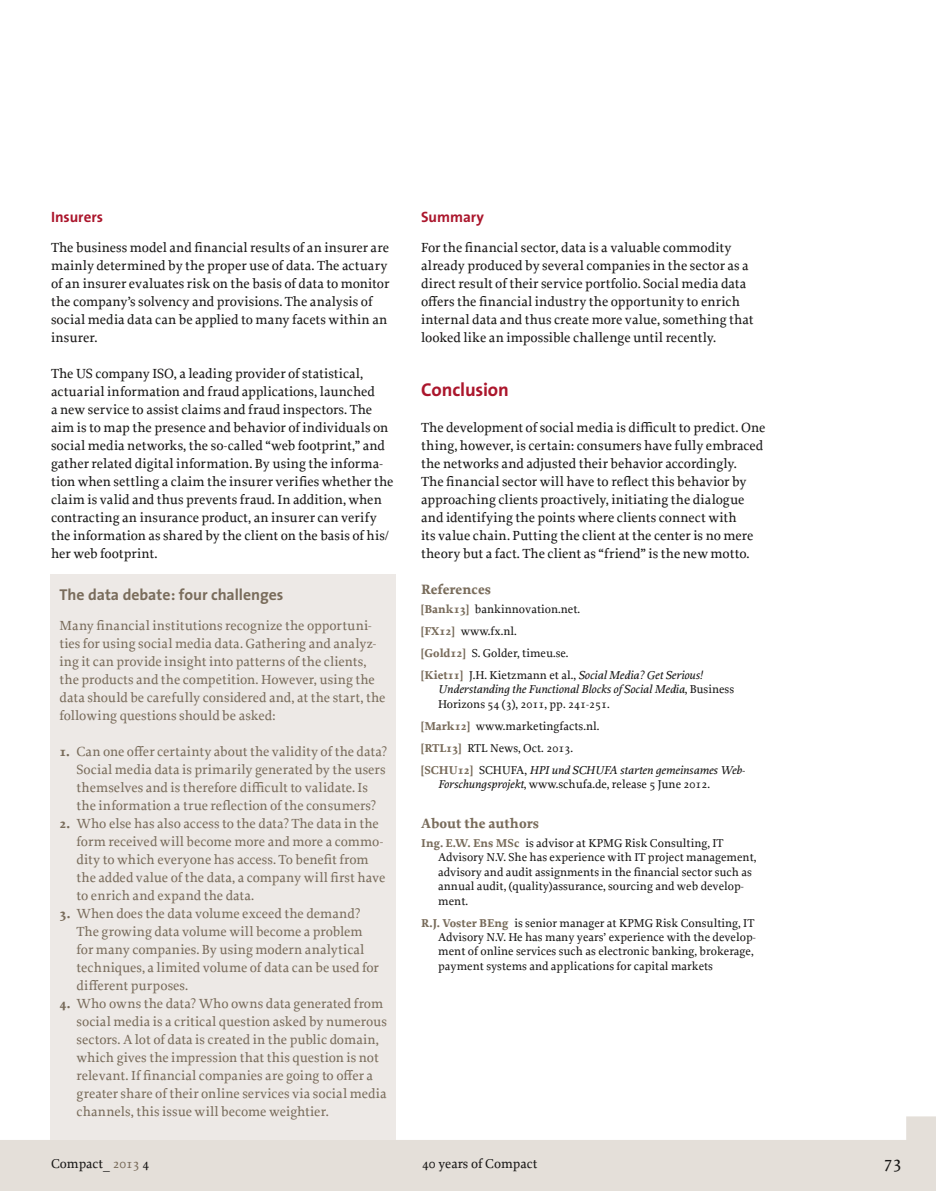
<style>
.page{position:relative;width:936px;height:1191px;background:#fff}
.page>*{position:absolute;margin:0;border:0;box-sizing:border-box;transform-origin:0 0}
.t1{font:700 18.75px "The Sans";letter-spacing:-.005em;color:#ab162c}
.t2{font:500 18px "Proforma";color:#181716}
.t3{font:700 15.75px "The Sans";color:#796c5b}
.t4{font:700 15px "The Sans";letter-spacing:-.005em;color:#ab162c}
.t5{font:700 14.25px "Proforma";color:#796c5b}
.t6{font:500 13.8px/18px "Proforma";letter-spacing:.005em;color:#181716}
.t7{font:500 13.8px/18px "Proforma";color:#796c5b}
.t8{font:500 13.5px "Proforma";color:#181716}
.t9{font:500 12px/14.4px "Proforma";color:#181716}
.t10{font:italic 500 12px/14.4px "Proforma";color:#181716}
.s1{font-weight:700}
.s2{font-weight:700;color:#796c5b}
.s3{font-style:italic}
.s4{font-style:normal}
.s5{color:#796c5b}
</style>
<div class="page">
<svg style="left:0;top:1116px;width:935px;height:75px;fill:#e4dfd9"></svg>
<div style="left:50px;top:574px;width:345px;height:566px;background:#ede9e6"></div>
<p class="t4" style="left:51px;top:204px;width:54px">Insurers</p>
<p class="t6" style="left:51px;top:238px;width:340px">The business model and financial results of an insurer are mainly determined by the proper use of data. The actuary of an insurer evaluates risk on the basis of data to monitor the company’s solvency and provisions. The analysis of social media data can be applied to many facets within an insurer.</p>
<p class="t6" style="left:51px;top:364px;width:344px">The US company ISO, a leading provider of statistical, actuarial information and fraud applications, launched<br>a new service to assist claims and fraud inspectors. The aim is to map the presence and behavior of individuals on social media networks, the so-called “web footprint,” and gather related digital information. By using the informa‑ tion when settling a claim the insurer verifies whether the claim is valid and thus prevents fraud. In addition, when contracting an insurance product, an insurer can verify the information as shared by the client on the basis of his/ her web footprint.</p>
<p class="t3" style="left:60px;top:581px;width:225px">The data debate: four challenges</p>
<p class="t7" style="left:60px;top:616px;width:327px">Many financial institutions recognize the opportuni‑ ties for using social media data. Gathering and analyz‑ ing it can provide insight into patterns of the clients, the products and the competition. However, using the data should be carefully considered and, at the start, the following questions should be asked:</p>
<p class="t7" style="left:77px;top:742px;width:312px;text-indent:-17px"><span class="s1">1.</span> Can one offer certainty about the validity of the data?<br>Social media data is primarily generated by the users themselves and is therefore difficult to validate. Is the information a true reflection of the consumers?</p>
<p class="t7" style="left:77px;top:814px;width:310px;text-indent:-17px"><span class="s1">2.</span> Who else has also access to the data? The data in the form received will become more and more a commo‑ dity to which everyone has access. To benefit from the added value of the data, a company will first have to enrich and expand the data.</p>
<p class="t7" style="left:77px;top:904px;width:304px;text-indent:-17px"><span class="s1">3.</span> When does the data volume exceed the demand?<br>The growing data volume will become a problem for many companies. By using modern analytical techniques, a limited volume of data can be used for different purposes.</p>
<p class="t7" style="left:77px;top:994px;width:312px;text-indent:-17px"><span class="s1">4.</span> Who owns the data? Who owns data generated from social media is a critical question asked by numerous sectors. A lot of data is created in the public domain, which gives the impression that this question is not relevant. If financial companies are going to offer a greater share of their online services via social media channels, this issue will become weightier.</p>
<p class="t4" style="left:421px;top:204px;width:64px">Summary</p>
<p class="t6" style="left:421px;top:238px;width:334px">For the financial sector, data is a valuable commodity already produced by several companies in the sector as a direct result of their service portfolio. Social media data offers the financial industry the opportunity to enrich internal data and thus create more value, something that looked like an impossible challenge until recently.</p>
<h1 class="t1" style="left:421px;top:374px;width:89px">Conclusion</h1>
<p class="t6" style="left:421px;top:418px;width:346px">The development of social media is difficult to predict. One thing, however, is certain: consumers have fully embraced the networks and adjusted their behavior accordingly.<br>The financial sector will have to reflect this behavior by approaching clients proactively, initiating the dialogue and identifying the points where clients connect with<br>its value chain. Putting the client at the center is no mere theory but a fact. The client as “friend” is the new motto.</p>
<p class="t5" style="left:421px;top:580px;width:71px">References</p>
<p class="t9" style="left:421px;top:598px;width:283px;line-height:22px"><span class="s2">[Bank13]</span> bankinnovation.net.<br><span class="s2">[FX12]</span> www.fx.nl.<br><span class="s2">[Gold12]</span> S. Golder, timeu.se.<br><span class="s2">[Kiet11]</span> J.H. Kietzmann et al., <span class="s3">Social Media? Get Serious!</span></p>
<p class="t10" style="left:438px;top:682px;width:297px">Understanding the Functional Blocks of Social Media<span class="s4">, Business<br>Horizons 54 (3), 2011, pp. 241-251.</span></p>
<p class="t9" style="left:421px;top:715px;width:325px;line-height:22px"><span class="s2">[Mark12]</span> www.marketingfacts.nl.<br><span class="s2">[RTL13]</span> RTL News, Oct. 2013.<br><span class="s2">[SCHU12]</span> SCHUFA, <span class="s3">HPI und SCHUFA starten gemeinsames Web-</span></p>
<p class="t9" style="left:438px;top:777px;width:273px"><span class="s3">Forschungsprojekt</span>, www.schufa.de, release 5 June 2012.</p>
<p class="t5" style="left:421px;top:814px;width:119px">About the authors</p>
<p class="t9" style="left:438px;top:835px;width:320px;text-indent:-17px"><span class="s2">Ing. E.W. Ens MSc</span> is advisor at KPMG Risk Consulting, IT Advisory N.V. She has experience with IT project management, advisory and audit assignments in the financial sector such as annual audit, (quality)assurance, sourcing and web develop‑ ment.</p>
<p class="t9" style="left:438px;top:915px;width:319px;text-indent:-17px"><span class="s2">R.J. Voster BEng</span> is senior manager at KPMG Risk Consulting, IT Advisory N.V. He has many years’ experience with the develop‑ ment of online services such as electronic banking, brokerage, payment systems and applications for capital markets</p>
<p class="t8" style="left:51px;top:1155px;width:100px">Compact_ <span class="s5">2013</span> 4</p>
<p class="t8" style="left:422px;top:1155px;width:117px">40 years of Compact</p>
<h2 class="t2" style="left:883px;top:1151px;width:19px">73</h2>
</div>
